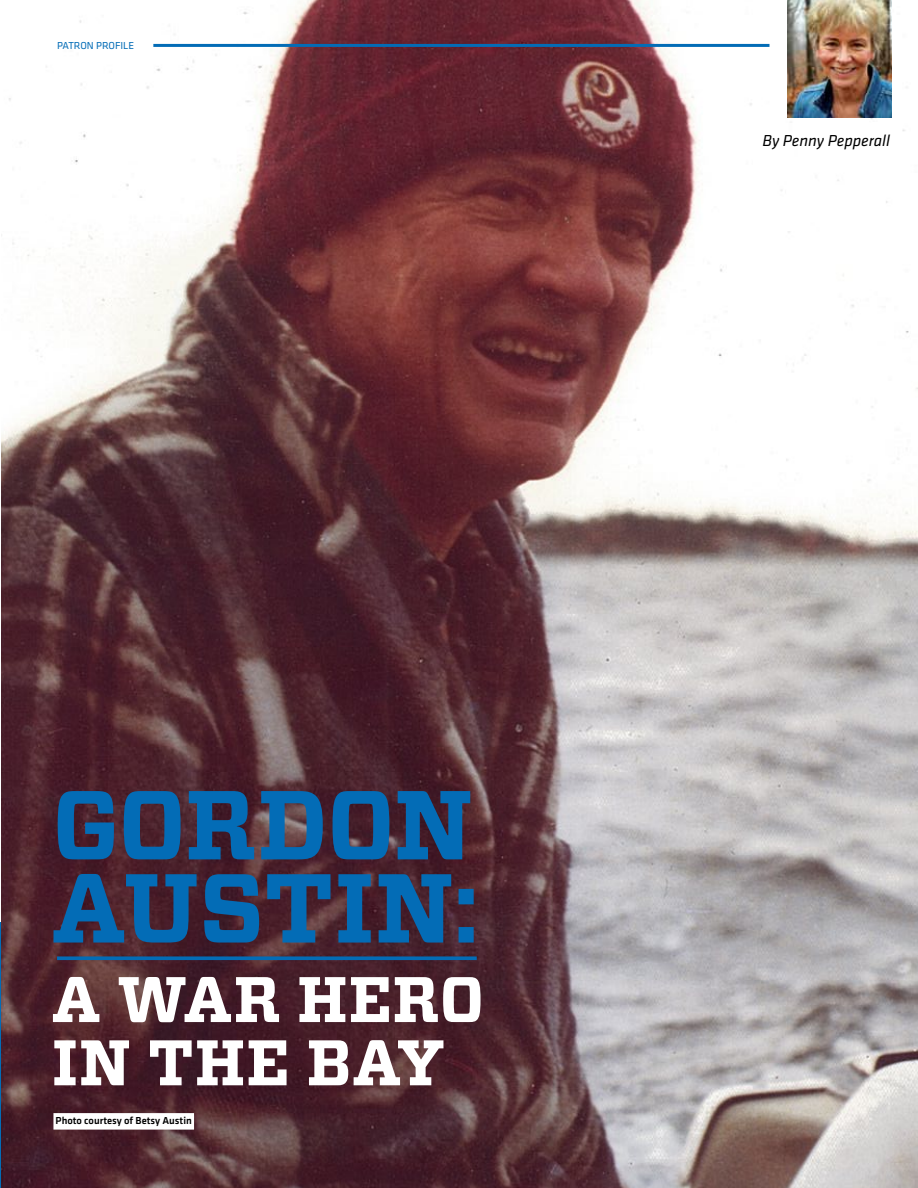
<style>
.page{position:relative;width:918px;height:1188px;background:#fff}
.page>*{position:absolute;margin:0;border:0;box-sizing:border-box;transform-origin:0 0}
.t1{font:700 97.65px/83.1px "Vitesse";letter-spacing:-.01em;color:#036cb6}
.t2{font:700 64.2px/63.3px "Vitesse";letter-spacing:.015em;color:#fff}
.t3{font:italic 16.5px "Klavika";color:#000}
.t4{font:500 10.5px "Klavika";color:#000}
.t5{font:10.5px "Klavika";color:#036cb6}
</style>
<div class="page">
<hr style="left:0;top:922px;width:1px;height:266px;background:#036cb6">
<img style="left:1px;top:0;width:917px;height:1188px">
<img style="left:788px;top:0;width:104px;height:117px">
<div style="left:53px;top:1113px;width:141px;height:17px;background:#fff"></div>
<svg style="left:57px;top:956px;width:420px;height:4px;background:#0b63a6"></svg>
<hr style="left:153px;top:44px;width:617px;height:3px;background:#036cb6">
<p class="t5" style="left:57px;top:40px;width:77px">PATRON PROFI LE</p>
<h1 class="t1" style="left:52px;top:785px;width:428px">GORDON<br>AUSTIN:</h1>
<h2 class="t2" style="left:52px;top:969px;width:434px">A WAR HERO<br>IN THE BAY</h2>
<p class="t4" style="left:56px;top:1115px;width:138px">Photo courtesy of Betsy Austin</p>
<h3 class="t3" style="left:762px;top:132px;width:129px">By Penny Pepperall</h3>
</div>
